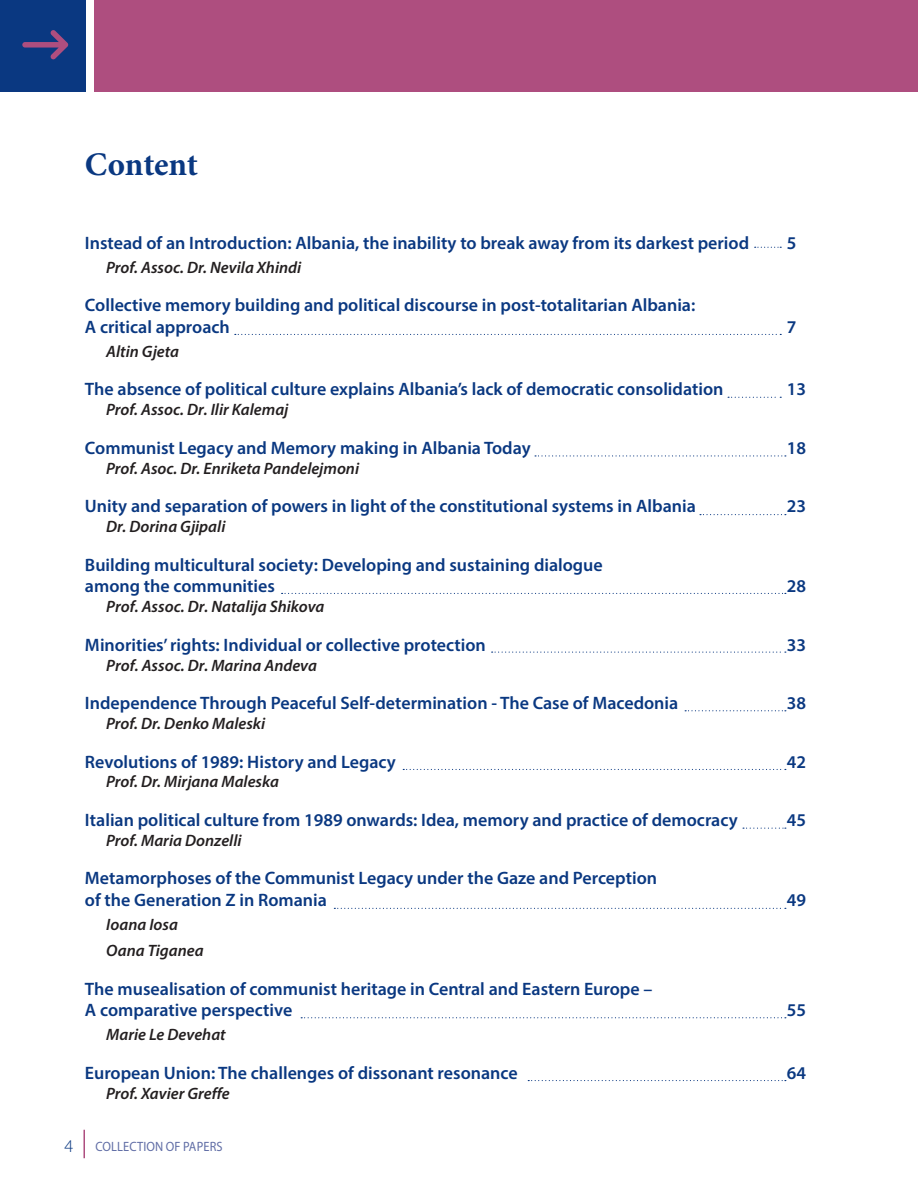
<style>
.page{position:relative;width:918px;height:1188px;background:#fff}
.page>*{position:absolute;margin:0;border:0;box-sizing:border-box;transform-origin:0 0}
.t1{font:700 33px "Minion Pro";color:#0a3881}
.t2{font:600 18px/21.6px "Myriad Pro";color:#0a3881}
.t3{font:italic 600 16.5px/26.2px "Myriad Pro";color:#231f20}
.t4{font:13.5px "Myriad Pro";letter-spacing:.01em;color:#616ea6;scale:.92 1}
.s1{font-weight:300;font-size:18px;color:#0a3881}
</style>
<div class="page">
<hr style="left:83px;top:1130px;width:2px;height:28px;background:#ae4e7f">
<div style="left:0;top:0;width:86px;height:92px;background:#0a3881"></div>
<div style="left:94px;top:0;width:824px;height:92px;background:#ae4e7f"></div>
<svg style="left:22px;top:30px;width:46px;height:29px"></svg>
<svg style="left:755px;top:247px;width:26px;height:1px"></svg>
<svg style="left:235px;top:334px;width:546px;height:1px"></svg>
<svg style="left:728px;top:397px;width:53px;height:1px"></svg>
<svg style="left:700px;top:514px;width:86px;height:1px"></svg>
<svg style="left:282px;top:593px;width:504px;height:1px"></svg>
<svg style="left:492px;top:652px;width:294px;height:1px"></svg>
<svg style="left:685px;top:710px;width:101px;height:1px"></svg>
<svg style="left:403px;top:769px;width:383px;height:1px"></svg>
<svg style="left:743px;top:828px;width:43px;height:1px"></svg>
<svg style="left:334px;top:908px;width:452px;height:1px"></svg>
<svg style="left:301px;top:1017px;width:485px;height:1px"></svg>
<svg style="left:528px;top:1080px;width:258px;height:1px"></svg>
<svg style="left:535px;top:455px;width:251px;height:2px"></svg>
<h1 class="t1" style="left:85px;top:141px;width:115px">Content</h1>
<p class="t2" style="left:85px;top:231px;width:666px">Instead of an Introduction: Albania, the inability to break away from its darkest period</p>
<p class="t2" style="left:787px;top:231px;width:11px">5</p>
<p class="t3" style="left:106px;top:254px;width:197px">Prof. Assoc. Dr. Nevila Xhindi</p>
<p class="t2" style="left:85px;top:294px;width:612px">Collective memory building and political discourse in post-totalitarian Albania:<br>A critical approach</p>
<p class="t2" style="left:787px;top:316px;width:11px">7</p>
<p class="t3" style="left:106px;top:338px;width:74px">Altin Gjeta</p>
<p class="t2" style="left:85px;top:378px;width:640px">The absence of political culture explains Albania’s lack of democratic consolidation</p>
<p class="t2" style="left:787px;top:378px;width:21px">13</p>
<p class="t3" style="left:106px;top:396px;width:184px">Prof. Assoc. Dr. Ilir Kalemaj</p>
<p class="t2" style="left:85px;top:437px;width:447px">Communist Legacy and Memory making in Albania Today</p>
<p class="t2" style="left:787px;top:437px;width:21px">18</p>
<p class="t3" style="left:106px;top:455px;width:254px">Prof. Asoc. Dr. Enriketa Pandelejmoni</p>
<p class="t2" style="left:85px;top:495px;width:612px">Unity and separation of powers in light of the constitutional systems in Albania</p>
<p class="t2" style="left:787px;top:495px;width:21px">23</p>
<p class="t3" style="left:106px;top:513px;width:121px">Dr. Dorina Gjipali</p>
<p class="t2" style="left:85px;top:553px;width:519px">Building multicultural society: Developing and sustaining dialogue among the communities</p>
<p class="t2" style="left:787px;top:575px;width:21px">28</p>
<p class="t3" style="left:106px;top:593px;width:220px">Prof. Assoc. Dr. Natalija Shikova</p>
<p class="t2" style="left:85px;top:633px;width:402px">Minorities’rights: Individual or collective protection</p>
<p class="t2" style="left:787px;top:633px;width:21px">33</p>
<p class="t3" style="left:106px;top:651px;width:212px">Prof. Assoc. Dr. Marina Andeva</p>
<p class="t2" style="left:85px;top:692px;width:595px">Independence Through Peaceful Self-determination - The Case of Macedonia</p>
<p class="t2" style="left:787px;top:692px;width:21px">38</p>
<p class="t3" style="left:106px;top:710px;width:161px">Prof. Dr. Denko Maleski</p>
<p class="t2" style="left:85px;top:750px;width:312px">Revolutions of 1989: History and Legacy</p>
<p class="t2" style="left:787px;top:750px;width:21px">42</p>
<p class="t3" style="left:106px;top:768px;width:174px">Prof. Dr. Mirjana Maleska</p>
<p class="t2" style="left:85px;top:809px;width:654px">Italian political culture from 1989 onwards: Idea, memory and practice of democracy</p>
<p class="t2" style="left:787px;top:809px;width:21px">45</p>
<p class="t3" style="left:106px;top:827px;width:137px">Prof. Maria Donzelli</p>
<p class="t2" style="left:85px;top:867px;width:574px">Metamorphoses of the Communist Legacy under the Gaze and Perception of the Generation Z in Romania</p>
<p class="t2" style="left:787px;top:889px;width:21px">49</p>
<p class="t3" style="left:106px;top:911px;width:99px">Ioana Iosa<br>Oana Tiganea</p>
<p class="t2" style="left:85px;top:977px;width:569px">The musealisation of communist heritage in Central and Eastern Europe –<br>A comparative perspective</p>
<p class="t2" style="left:787px;top:999px;width:21px">55</p>
<p class="t3" style="left:106px;top:1021px;width:121px">Marie Le Devehat</p>
<p class="t2" style="left:85px;top:1062px;width:434px">European Union: The challenges of dissonant resonance</p>
<p class="t2" style="left:787px;top:1062px;width:21px">64</p>
<p class="t3" style="left:106px;top:1080px;width:125px">Prof. Xavier Greffe</p>
<p class="t4" style="left:64px;top:1138px;width:173px"><span class="s1">4</span> COLLECTION OF PAPERS</p>
</div>
